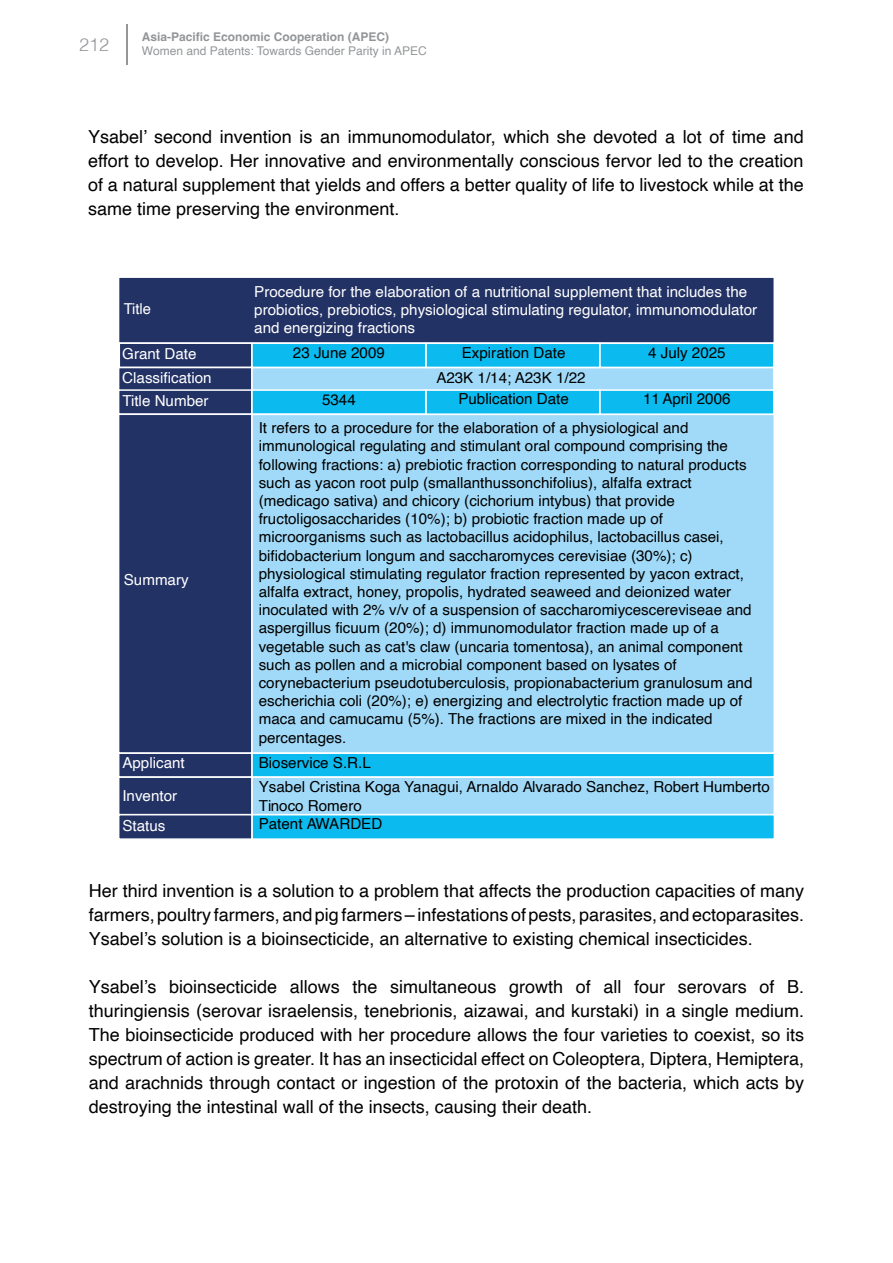
<style>
.page{position:relative;width:893px;height:1263px;background:#fff}
.page>*{position:absolute;margin:0;border:0;box-sizing:border-box;transform-origin:0 0}
.t1{font:18px/24px "Helvetica";color:#000;text-align:justify}
.t2{font:300 18px "Helvetica";color:#949699}
.t3{font:15.15px/18.1px "Helvetica";color:#000}
.t4{font:15.15px/18.1px "Helvetica";color:#fff}
.t5{font:15px "Helvetica";color:#fff}
.t6{font:12px "Helvetica";color:#939698}
.t7{font:700 12px "Helvetica";color:#939698}
</style>
<div class="page">
<hr style="left:126px;top:24px;width:1px;height:41px;background:#949699">
<div style="left:118px;top:276px;width:657px;height:68px;background:#233265;border:2px solid #fff"></div>
<div style="left:119px;top:342px;width:134px;height:26px;background:#233265;border:2px solid #fff"></div>
<div style="left:118px;top:367px;width:135px;height:25px;background:#233265;border:2px solid #fff"></div>
<div style="left:118px;top:389px;width:135px;height:26px;background:#233265;border:2px solid #fff"></div>
<div style="left:118px;top:413px;width:135px;height:341px;background:#233265;border:2px solid #fff"></div>
<div style="left:118px;top:752px;width:135px;height:26px;background:#233265;border:2px solid #fff"></div>
<div style="left:118px;top:776px;width:135px;height:39px;background:#233265;border:2px solid #fff"></div>
<div style="left:251px;top:367px;width:523px;height:25px;background:#a1daf8;border:2px solid #fff"></div>
<div style="left:251px;top:389px;width:176px;height:26px;background:#0bbbef;border:2px solid #fff"></div>
<div style="left:251px;top:414px;width:524px;height:340px;background:#a1daf8;border:2px solid #fff"></div>
<div style="left:251px;top:752px;width:524px;height:26px;background:#0bbbef;border:2px solid #fff"></div>
<div style="left:251px;top:776px;width:524px;height:39px;background:#a1daf8;border:2px solid #fff"></div>
<div style="left:118px;top:814px;width:135px;height:26px;background:#233265;border:2px solid #fff"></div>
<div style="left:251px;top:814px;width:524px;height:26px;background:#0bbbef;border:2px solid #fff"></div>
<div style="left:425px;top:389px;width:176px;height:26px;background:#0bbbef;border:2px solid #fff"></div>
<div style="left:599px;top:389px;width:175px;height:26px;background:#0bbbef;border:2px solid #fff"></div>
<div style="left:251px;top:342px;width:176px;height:26px;background:#0bbbef;border:2px solid #fff"></div>
<div style="left:425px;top:342px;width:176px;height:26px;background:#0bbbef;border:2px solid #fff"></div>
<div style="left:599px;top:342px;width:175px;height:26px;background:#0bbbef;border:2px solid #fff"></div>
<p class="t2" style="left:79px;top:29px;width:32px">212</p>
<p class="t7" style="left:142px;top:29px;width:249px">Asia-Pacific Economic Cooperation (APEC)</p>
<p class="t6" style="left:142px;top:42px;width:287px">Women and Patents: Towards Gender Parity in APEC</p>
<p class="t1" style="left:88px;top:125px;width:717px">Ysabel’ second invention is an immunomodulator, which she devoted a lot of time and effort to develop. Her innovative and environmentally conscious fervor led to the creation of a natural supplement that yields and offers a better quality of life to livestock while at the same time preserving the environment.</p>
<p class="t5" style="left:124px;top:297px;width:29px">Title</p>
<p class="t4" style="left:122px;top:342px;width:91px;line-height:23.7px">Grant Date<br>Classification<br>Title Number</p>
<p class="t4" style="left:124px;top:571px;width:66px">Summary</p>
<p class="t4" style="left:122px;top:747px;width:64px;line-height:32.5px">Applicant<br>Inventor</p>
<p class="t4" style="left:122px;top:817px;width:44px">Status</p>
<p class="t4" style="left:254px;top:283px;width:504px">Procedure for the elaboration of a nutritional supplement that includes the probiotics, prebiotics, physiological stimulating regulator, immunomodulator and energizing fractions</p>
<p class="t3" style="left:462px;top:344px;width:105px">Expiration Date</p>
<p class="t3" style="left:458px;top:390px;width:112px">Publication Date</p>
<p class="t3" style="left:643px;top:390px;width:89px">11April 2006</p>
<p class="t3" style="left:293px;top:344px;width:93px">23 June 2009</p>
<p class="t3" style="left:648px;top:344px;width:79px">4 July 2025</p>
<p class="t3" style="left:322px;top:391px;width:35px">5344</p>
<p class="t3" style="left:436px;top:369px;width:151px">A23K 1/14; A23K 1/22</p>
<p class="t3" style="left:259px;top:419px;width:495px">It refers to a procedure for the elaboration of a physiological and immunological regulating and stimulant oral compound comprising the following fractions: a) prebiotic fraction corresponding to natural products such as yacon root pulp (smallanthussonchifolius), alfalfa extract (medicago sativa) and chicory (cichorium intybus) that provide fructoligosaccharides (10%); b) probiotic fraction made up of microorganisms such as lactobacillus acidophilus, lactobacillus casei, bifidobacterium longum and saccharomyces cerevisiae (30%); c) physiological stimulating regulator fraction represented by yacon extract, alfalfa extract, honey, propolis, hydrated seaweed and deionized water inoculated with 2% v/v of a suspension of saccharomiycescereviseae and aspergillus ficuum (20%); d) immunomodulator fraction made up of a vegetable such as cat's claw (uncaria tomentosa), an animal component such as pollen and a microbial component based on lysates of corynebacterium pseudotuberculosis, propionabacterium granulosum and escherichia coli (20%); e) energizing and electrolytic fraction made up of maca and camucamu (5%). The fractions are mixed in the indicated percentages.</p>
<p class="t3" style="left:259px;top:751px;width:512px;line-height:24.2px">Bioservice S.R.L<br>Ysabel Cristina Koga Yanagui, Arnaldo Alvarado Sanchez, Robert Humberto</p>
<p class="t3" style="left:259px;top:796px;width:125px;line-height:18.6px">Tinoco Romero<br>Patent AWARDED</p>
<p class="t1" style="left:89px;top:879px;width:717px">Her third invention is a solution to a problem that affects the production capacities of many farmers, poultry farmers, and pig farmers – infestations of pests, parasites, and ectoparasites.<br>Ysabel’s solution is a bioinsecticide, an alternative to existing chemical insecticides.</p>
<p class="t1" style="left:89px;top:975px;width:717px">Ysabel’s bioinsecticide allows the simultaneous growth of all four serovars of B. thuringiensis (serovar israelensis, tenebrionis, aizawai, and kurstaki) in a single medium.<br>The bioinsecticide produced with her procedure allows the four varieties to coexist, so its spectrum of action is greater. It has an insecticidal effect on Coleoptera, Diptera, Hemiptera, and arachnids through contact or ingestion of the protoxin of the bacteria, which acts by destroying the intestinal wall of the insects, causing their death.</p>
</div>
